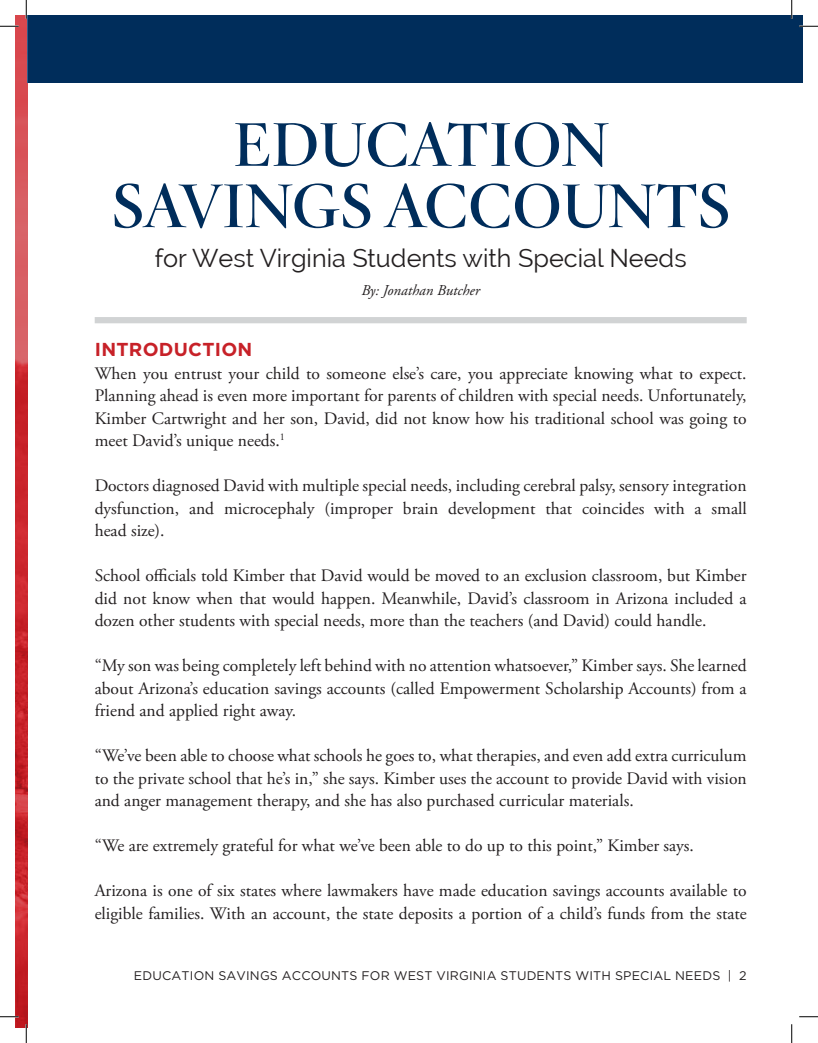
<style>
.page{position:relative;width:818px;height:1043px;background:#fff}
.page>*{position:absolute;margin:0;border:0;box-sizing:border-box;transform-origin:0 0}
.t1{font:60px/61.2px "Hoefler Titling HTF Bd Roman";color:#002d5b;text-align:center}
.t2{font:25.25px "Raleway";color:#231f20}
.t3{font:700 18.75px "Gotham";letter-spacing:.015em;color:#c72128}
.t4{font:17.5px/22.5px "Adobe Garamond Pro";color:#231f20;text-align:justify}
.t5{font:italic 15px "Adobe Garamond Pro";color:#231f20}
.t6{font:12.5px "Gotham";letter-spacing:.015em;color:#231f20}
</style>
<div class="page">
<div style="left:95px;top:317px;width:651px;height:6px;background:#d1d3d4"></div>
<div style="left:27px;top:15px;width:775px;height:67px;background:#002d5b"></div>
<img style="left:15px;top:15px;width:12px;height:1013px">
<svg style="left:0;top:25px;width:19px;height:2px"></svg>
<svg style="left:799px;top:25px;width:19px;height:2px"></svg>
<svg style="left:0;top:1015px;width:19px;height:2px"></svg>
<svg style="left:799px;top:1016px;width:19px;height:1px"></svg>
<svg style="left:25px;top:0;width:2px;height:19px"></svg>
<svg style="left:25px;top:1024px;width:2px;height:18px"></svg>
<svg style="left:790px;top:0;width:2px;height:19px"></svg>
<svg style="left:791px;top:1024px;width:1px;height:18px"></svg>
<h1 class="t1" style="left:111px;top:113px;width:621px">EDUCATION<br>SAVINGS ACCOUNTS</h1>
<h2 class="t2" style="left:155px;top:243px;width:533px">for West Virginia Students with Special Needs</h2>
<p class="t5" style="left:361px;top:281px;width:120px">By: Jonathan Butcher</p>
<p class="t3" style="left:95px;top:338px;width:159px">INTRODUCTION</p>
<p class="t4" style="left:95px;top:362px;width:653px">When you entrust your child to someone else’s care, you appreciate knowing what to expect.<br>Planning ahead is even more important for parents of children with special needs. Unfortunately, Kimber Cartwright and her son, David, did not know how his traditional school was going to meet David’s unique needs.<sup>1</sup></p>
<p class="t4" style="left:95px;top:475px;width:653px">Doctors diagnosed David with multiple special needs, including cerebral palsy, sensory integration dysfunction, and microcephaly (improper brain development that coincides with a small head size).</p>
<p class="t4" style="left:95px;top:565px;width:653px">School officials told Kimber that David would be moved to an exclusion classroom, but Kimber did not know when that would happen. Meanwhile, David’s classroom in Arizona included a dozen other students with special needs, more than the teachers (and David) could handle.</p>
<p class="t4" style="left:95px;top:655px;width:653px">“My son was being completely left behind with no attention whatsoever,” Kimber says. She learned about Arizona’s education savings accounts (called Empowerment Scholarship Accounts) from a friend and applied right away.</p>
<p class="t4" style="left:95px;top:745px;width:653px">“We’ve been able to choose what schools he goes to, what therapies, and even add extra curriculum to the private school that he’s in,” she says. Kimber uses the account to provide David with vision and anger management therapy, and she has also purchased curricular materials.</p>
<p class="t4" style="left:95px;top:835px;width:600px">“We are extremely grateful for what we’ve been able to do up to this point,” Kimber says.</p>
<p class="t4" style="left:95px;top:880px;width:653px">Arizona is one of six states where lawmakers have made education savings accounts available to eligible families. With an account, the state deposits a portion of a child’s funds from the state</p>
<p class="t6" style="left:134px;top:968px;width:614px">EDUCATION SAVINGS ACCOUNTS FOR WEST VIRGINIA STUDENTS WITH SPECIAL NEEDS | 2</p>
</div>
